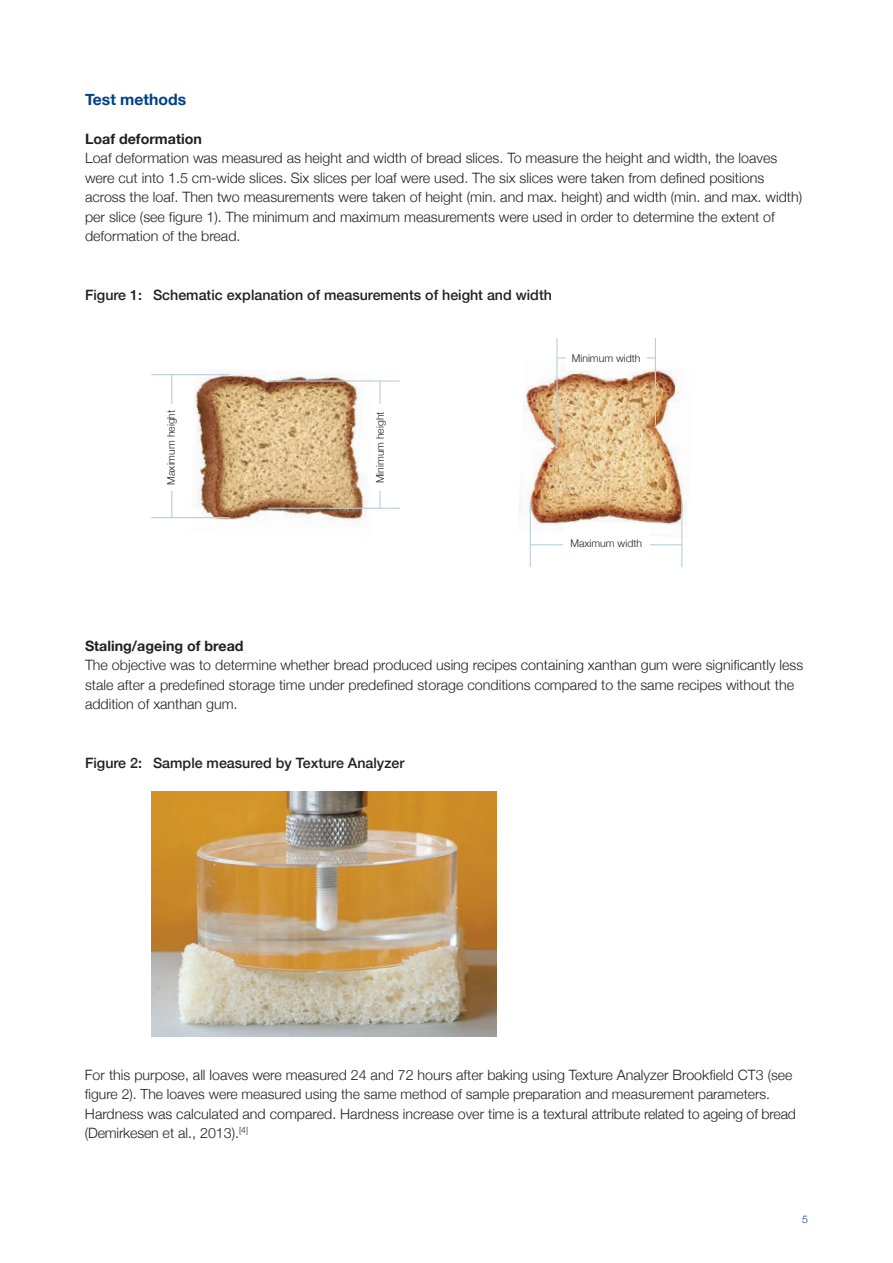
<style>
.page{position:relative;width:893px;height:1263px;background:#fff}
.page>*{position:absolute;margin:0;border:0;box-sizing:border-box;transform-origin:0 0}
.t1{font:700 15.75px "Helvetica Neue";color:#014086}
.t2{font:300 14.25px/19.5px "Helvetica Neue";color:#231f20}
.t3{font:500 14.25px "Helvetica Neue";color:#231f20}
.t4{font:700 14.25px "Helvetica Neue";color:#231f20}
.t5{font:300 13.95px "Helvetica Neue";color:#231f20}
.t6{font:300 10.5px "Helvetica Neue";color:#231f20}
.t7{font:300 10.5px "Helvetica Neue";color:#014086}
.s1{font-size:13.95px}
</style>
<div class="page">
<img style="left:151px;top:792px;width:345px;height:245px">
<img style="left:518px;top:366px;width:169px;height:172px">
<img style="left:190px;top:372px;width:184px;height:151px">
<hr style="left:151px;top:374px;width:79px;height:1px;background:#b8cfdc">
<hr style="left:151px;top:517px;width:79px;height:1px;background:#b8cfdc">
<hr style="left:171px;top:374px;width:1px;height:144px;background:#b8cfdc">
<div style="left:151px;top:404px;width:39px;height:86px;background:#fff"></div>
<hr style="left:268px;top:380px;width:132px;height:2px;background:#b8cfdc">
<hr style="left:268px;top:508px;width:132px;height:1px;background:#b8cfdc">
<hr style="left:379px;top:381px;width:2px;height:127px;background:#b8cfdc">
<div style="left:374px;top:404px;width:33px;height:87px;background:#fff"></div>
<hr style="left:530px;top:502px;width:1px;height:65px;background:#b8cfdc">
<hr style="left:681px;top:502px;width:1px;height:65px;background:#b8cfdc">
<hr style="left:530px;top:544px;width:152px;height:1px;background:#b8cfdc">
<div style="left:563px;top:524px;width:86px;height:39px;background:#fff"></div>
<hr style="left:556px;top:338px;width:2px;height:107px;background:#b8cfdc">
<hr style="left:655px;top:338px;width:1px;height:87px;background:#b8cfdc">
<hr style="left:557px;top:357px;width:98px;height:2px;background:#b8cfdc">
<div style="left:566px;top:352px;width:80px;height:18px;background:#fff"></div>
<p class="t1" style="left:85px;top:89px;width:103px">Test methods</p>
<p class="t4" style="left:85px;top:130px;width:118px">Loaf deformation</p>
<p class="t2" style="left:85px;top:148px;width:719px">Loaf deformation was measured as height and width of bread slices. To measure the height and width, the loaves were cut into 1.5 cm-wide slices. Six slices per loaf were used. The six slices were taken from defined positions across the loaf. Then two measurements were taken of height (min. and max. height) and width (min. and max. width) per slice (see figure 1). The minimum and maximum measurements were used in order to determine the extent of deformation of the bread.</p>
<p class="t3" style="left:85px;top:286px;width:468px">Figure 1: Schematic explanation of measurements of height and width</p>
<p class="t6" style="left:165px;top:485px;width:76px;rotate:-90deg">Maximum height</p>
<p class="t6" style="left:374px;top:483px;width:73px;rotate:-90deg">Minimum height</p>
<p class="t6" style="left:572px;top:352px;width:70px">Minimum width</p>
<p class="t6" style="left:570px;top:537px;width:73px">Maximum width</p>
<p class="t4" style="left:85px;top:637px;width:160px">Staling/ageing of bread</p>
<p class="t2" style="left:85px;top:655px;width:720px">The objective was to determine whether bread produced using recipes containing xanthan gum were significantly less stale after a predefined storage time under predefined storage conditions compared to the same recipes without the addition of xanthan gum.</p>
<p class="t3" style="left:85px;top:754px;width:321px">Figure 2: Sample measured by Texture Analyzer</p>
<p class="t2" style="left:85px;top:1064px;width:709px">For this purpose, all loaves were measured 24 and 72 hours after baking using Texture Analyzer Brookfield CT3 (<span class="s1">see</span></p>
<p class="t5" style="left:85px;top:1086px;width:687px">figure 2). The loaves were measured using the same method of sample preparation and measurement parameters.</p>
<p class="t2" style="left:85px;top:1103px;width:713px">Hardness was calculated and compared. Hardness increase over time is a textural attribute related to ageing of bread (Demirkesen et al., 2013).<sup>[4]</sup></p>
<p class="t7" style="left:802px;top:1213px;width:7px">5</p>
</div>
